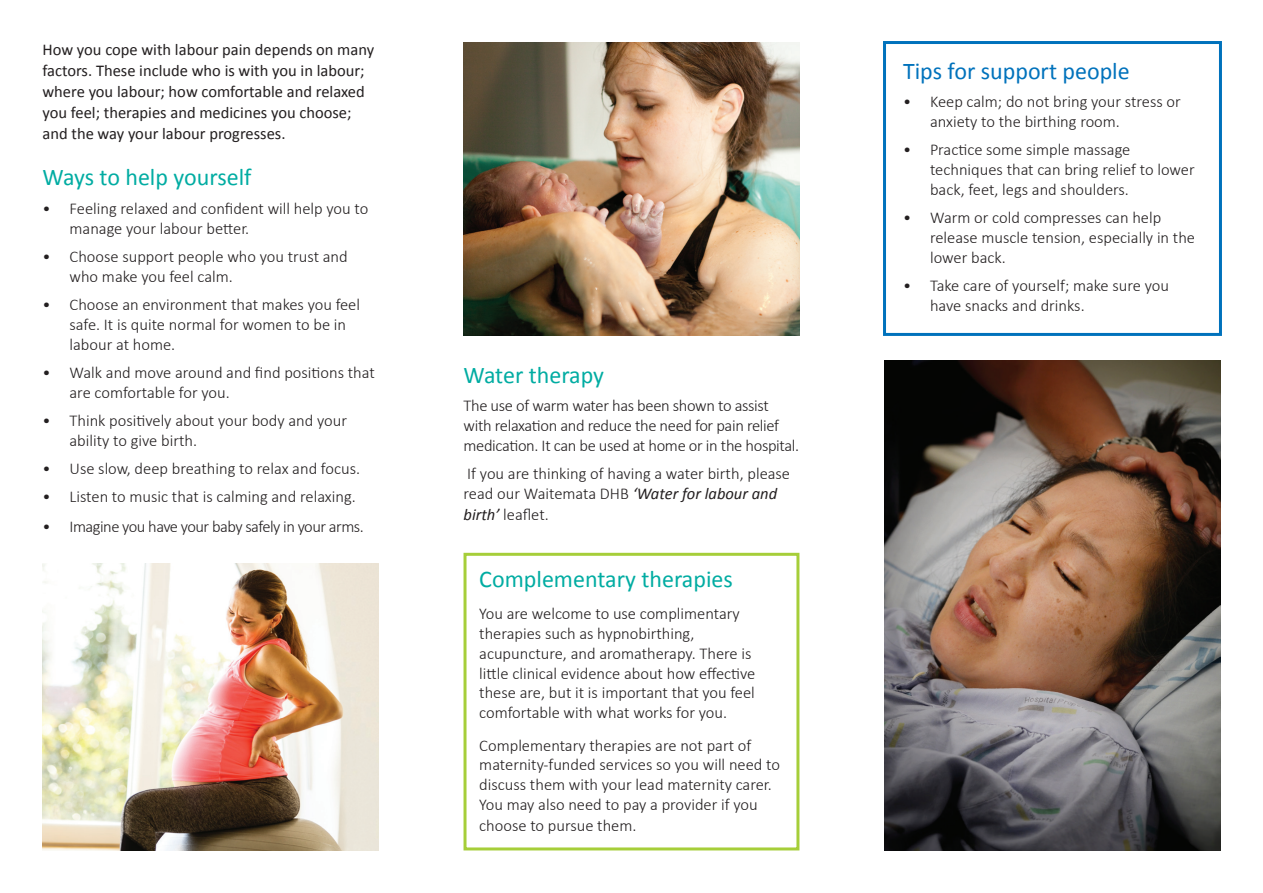
<style>
.page{position:relative;width:1263px;height:893px;background:#fff}
.page>*{position:absolute;margin:0;border:0;box-sizing:border-box;transform-origin:0 0}
.t1{font:24px "Calibri";color:#00aca2}
.t2{font:24px "Calibri";color:#0072bc}
.t3{font:300 16.5px/19.8px "Calibri";color:#231f20}
.t4{font:16.5px/21px "Calibri";color:#231f20}
.t5{font:300 16.5px/19.8px "Calibri";letter-spacing:-.02em;color:#231f20}
.t6{font:300 16.5px "Calibri";letter-spacing:-.03em;color:#231f20}
.s1{font-weight:400;font-style:italic}
</style>
<div class="page">
<img style="left:463px;top:43px;width:336px;height:293px">
<div style="left:463px;top:553px;width:336px;height:297px;border:3px solid #a6ce39"></div>
<img style="left:43px;top:563px;width:335px;height:287px">
<img style="left:884px;top:360px;width:336px;height:490px">
<div style="left:883px;top:41px;width:339px;height:295px;border:3px solid #0072bc"></div>
<p class="t4" style="left:43px;top:38px;width:333px">How you cope with labour pain depends on many factors. These include who is with you in labour; where you labour; how comfortable and relaxed you feel; therapies and medicines you choose; and the way your labour progresses.</p>
<h1 class="t1" style="left:43px;top:163px;width:210px">Ways to help yourself</h1>
<p class="t3" style="left:70px;top:198px;width:300px;text-indent:-27px">• Feeling relaxed and confident will help you to manage your labour better.</p>
<p class="t3" style="left:70px;top:246px;width:280px;text-indent:-27px">• Choose support people who you trust and who make you feel calm.</p>
<p class="t3" style="left:70px;top:294px;width:292px;text-indent:-27px">• Choose an environment that makes you feel safe. It is quite normal for women to be in labour at home.</p>
<p class="t3" style="left:70px;top:362px;width:307px;text-indent:-27px">• Walk and move around and find positions that are comfortable for you.</p>
<p class="t3" style="left:70px;top:410px;width:279px;text-indent:-27px">• Think positively about your body and your ability to give birth.</p>
<p class="t3" style="left:43px;top:458px;width:319px">• Use slow, deep breathing to relax and focus.</p>
<p class="t3" style="left:43px;top:487px;width:315px">• Listen to music that is calming and relaxing.</p>
<p class="t6" style="left:43px;top:516px;width:323px">• Imagine you have your baby safely in your arms.</p>
<h1 class="t1" style="left:463px;top:360px;width:142px">Water therapy</h1>
<p class="t5" style="left:463px;top:395px;width:337px">The use of warm water has been shown to assist with relaxation and reduce the need for pain relief medication. It can be used at home or in the hospital.</p>
<p class="t3" style="left:463px;top:463px;width:328px;line-height:20.4px">If you are thinking of having a water birth, please read our Waitemata DHB <span class="s1">‘Water for labour and birth’</span> leaflet.</p>
<h1 class="t1" style="left:479px;top:564px;width:255px">Complementary therapies</h1>
<p class="t3" style="left:479px;top:604px;width:278px">You are welcome to use complimentary therapies such as hypnobirthing, acupuncture, and aromatherapy. There is little clinical evidence about how effective these are, but it is important that you feel comfortable with what works for you.</p>
<p class="t3" style="left:479px;top:735px;width:302px">Complementary therapies are not part of maternity-funded services so you will need to discuss them with your lead maternity carer.<br>You may also need to pay a provider if you choose to pursue them.</p>
<h1 class="t2" style="left:903px;top:56px;width:228px">Tips for support people</h1>
<p class="t3" style="left:930px;top:92px;width:252px;text-indent:-27px">• Keep calm; do not bring your stress or anxiety to the birthing room.</p>
<p class="t3" style="left:930px;top:140px;width:266px;text-indent:-27px">• Practice some simple massage techniques that can bring relief to lower back, feet, legs and shoulders.</p>
<p class="t3" style="left:930px;top:208px;width:267px;text-indent:-27px">• Warm or cold compresses can help release muscle tension, especially in the lower back.</p>
<p class="t3" style="left:930px;top:276px;width:240px;text-indent:-27px">• Take care of yourself; make sure you have snacks and drinks.</p>
</div>
